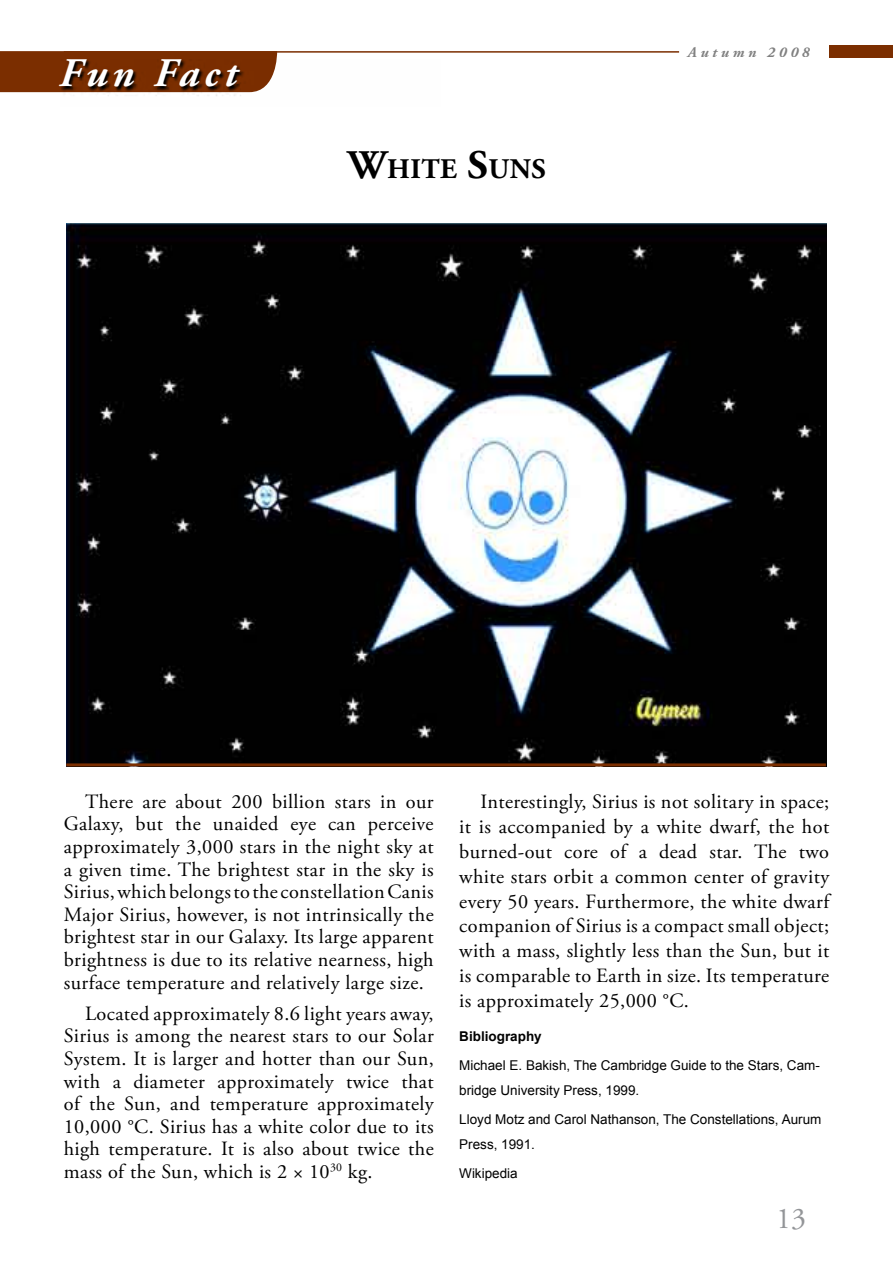
<style>
.page{position:relative;width:893px;height:1263px;background:#fff}
.page>*{position:absolute;margin:0;border:0;box-sizing:border-box;transform-origin:0 0}
.t1{font:italic 700 40.5px "Adobe Garamond Pro";letter-spacing:.12em;color:#fff}
.t2{font:30px "Adobe Garamond Pro";color:#939598}
.t3{font:700 28.35px "Adobe Garamond Pro";letter-spacing:.015em;color:#000}
.t4{font:20.25px/22.6px "Adobe Garamond Pro";letter-spacing:.02em;color:#000;text-align:justify}
.t5{font:italic 700 15px "Adobe Garamond Pro";letter-spacing:.25em;color:#000}
.t6{font:13.5px/24.9px "Arial";color:#000}
.t7{font:700 13.5px "Arial";color:#000}
.s1{font-size:40.5px}
</style>
<div class="page">
<div style="left:829px;top:46px;width:64px;height:12px;background:#7b2e00"></div>
<hr style="left:64px;top:51px;width:615px;height:2px;background:#7b2e00">
<div style="left:0;top:51px;width:277px;height:41px;background:#7b2e00"></div>
<svg style="left:60px;top:59px;width:217px;height:37px;background:#764021"></svg>
<img style="left:66px;top:224px;width:760px;height:539px">
<hr style="left:66px;top:763px;width:760px;height:3px;background:#7b2e00">
<h1 class="t1" style="left:59px;top:50px;width:180px">Fun Fact</h1>
<h3 class="t3" style="left:348px;top:153px;width:199px"><span class="s1">W</span>HITE <span class="s1">S</span>UNS</h3>
<p class="t5" style="left:688px;top:43px;width:123px">Autumn 2008</p>
<p class="t4" style="left:64px;top:791px;width:371px;text-indent:21px">There are about 200 billion stars in our Galaxy, but the unaided eye can perceive approximately 3,000 stars in the night sky at a given time. The brightest star in the sky is Sirius, which belongs to the constellation Canis Major Sirius, however, is not intrinsically the brightest star in our Galaxy. Its large apparent brightness is due to its relative nearness, high surface temperature and relatively large size.</p>
<p class="t4" style="left:64px;top:1003px;width:371px;text-indent:21px">Located approximately 8.6 light years away, Sirius is among the nearest stars to our Solar System. It is larger and hotter than our Sun, with a diameter approximately twice that of the Sun, and temperature approximately 10,000 °C. Sirius has a white color due to its high temperature. It is also about twice the mass of the Sun, which is 2 × 10<sup>30</sup> kg.</p>
<p class="t4" style="left:459px;top:790px;width:371px;line-height:24.9px;text-indent:21px">Interestingly, Sirius is not solitary in space; it is accompanied by a white dwarf, the hot burned-out core of a dead star. The two white stars orbit a common center of gravity every 50 years. Furthermore, the white dwarf companion of Sirius is a compact small object; with a mass, slightly less than the Sun, but it is comparable to Earth in size. Its temperature is approximately 25,000 °C.</p>
<p class="t7" style="left:459px;top:1027px;width:84px">Bibliography</p>
<p class="t6" style="left:459px;top:1053px;width:362px">Michael E. Bakish, The Cambridge Guide to the Stars, Cam&shy;bridge University Press, 1999.</p>
<p class="t6" style="left:459px;top:1107px;width:364px">Lloyd Motz and Carol Nathanson, The Constellations, Aurum<br>Press, 1991.</p>
<p class="t6" style="left:459px;top:1161px;width:60px">Wikipedia</p>
<h2 class="t2" style="left:776px;top:1200px;width:31px">13</h2>
</div>
